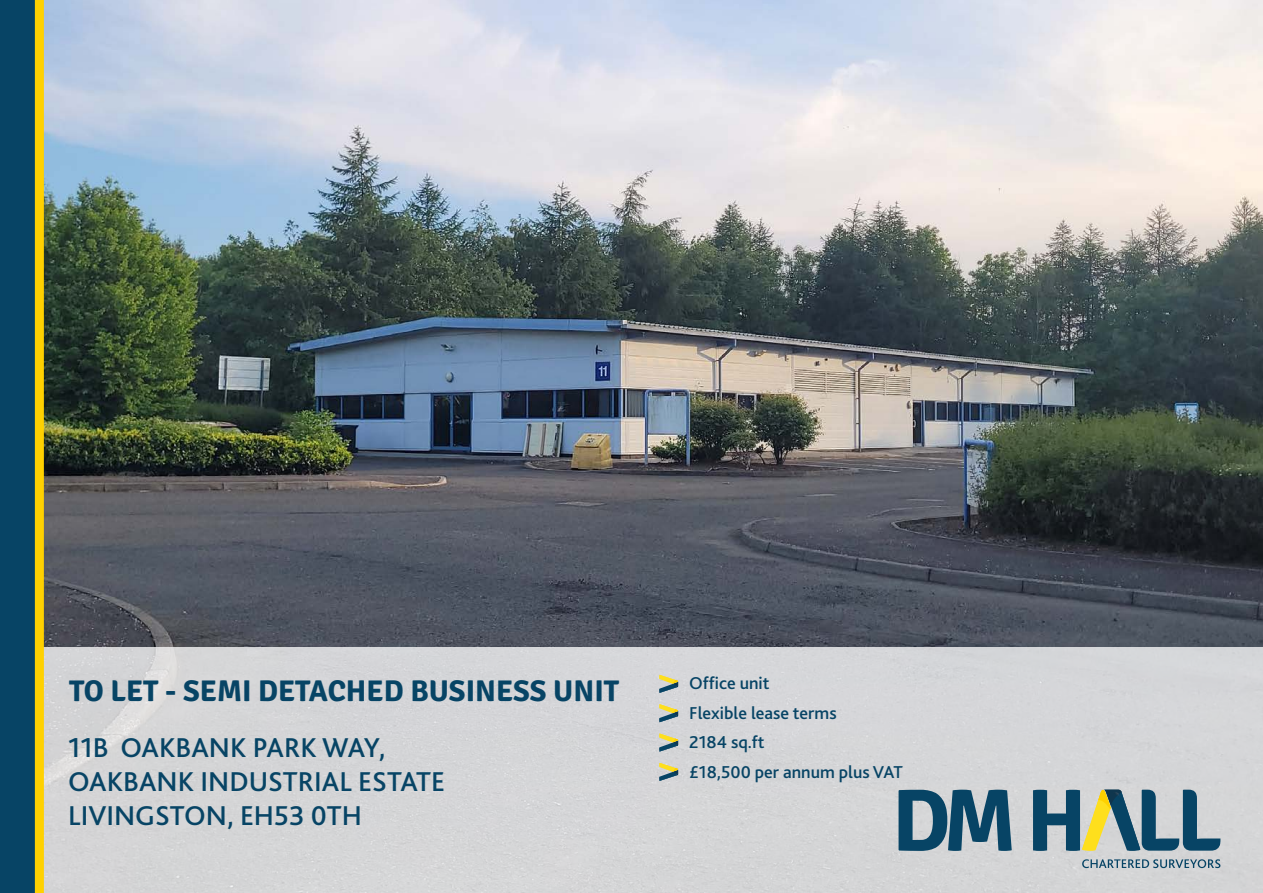
<style>
.page{position:relative;width:1263px;height:893px;background:#fff}
.page>*{position:absolute;margin:0;border:0;box-sizing:border-box;transform-origin:0 0}
.t1{font:700 30px "Signika";color:#074465}
._3_Address{font:500 28.5px "Bliss 2";color:#074465}
._4_list_text{font:500 18px "Bliss 2";color:#074465}
</style>
<div class="page">
<img style="left:44px;top:0;width:1219px;height:648px">
<div style="left:43px;top:648px;width:1220px;height:245px;background:#d5d5d7"></div>
<svg style="left:898px;top:790px;width:114px;height:61px"></svg>
<svg style="left:1082px;top:859px;width:138px;height:9px"></svg>
<svg style="left:1033px;top:790px;width:187px;height:61px"></svg>
<svg style="left:659px;top:675px;width:19px;height:18px"></svg>
<svg style="left:659px;top:704px;width:19px;height:18px"></svg>
<svg style="left:659px;top:733px;width:19px;height:18px"></svg>
<svg style="left:659px;top:763px;width:19px;height:18px"></svg>
<div style="left:0;top:0;width:41px;height:893px;background:#074465"></div>
<div style="left:35px;top:0;width:9px;height:893px;background:#ffd100"></div>
<p class="t1" style="left:69px;top:673px;width:552px">TO LET - SEMI DETACHED BUSINESS UNIT</p>
<p class="_3_Address" style="left:68px;top:730px;width:319px">11B OAKBANK PARK WAY,</p>
<p class="_3_Address" style="left:68px;top:764px;width:379px">OAKBANK INDUSTRIAL ESTATE</p>
<p class="_3_Address" style="left:68px;top:798px;width:296px">LIVINGSTON, EH53 0TH</p>
<p class="_4_list_text" style="left:689px;top:672px;width:82px">Office unit</p>
<p class="_4_list_text" style="left:689px;top:701px;width:149px">Flexible lease terms</p>
<p class="_4_list_text" style="left:689px;top:731px;width:77px">2184 sq.ft</p>
<p class="_4_list_text" style="left:689px;top:761px;width:215px">£18,500 per annum plus VAT</p>
</div>
